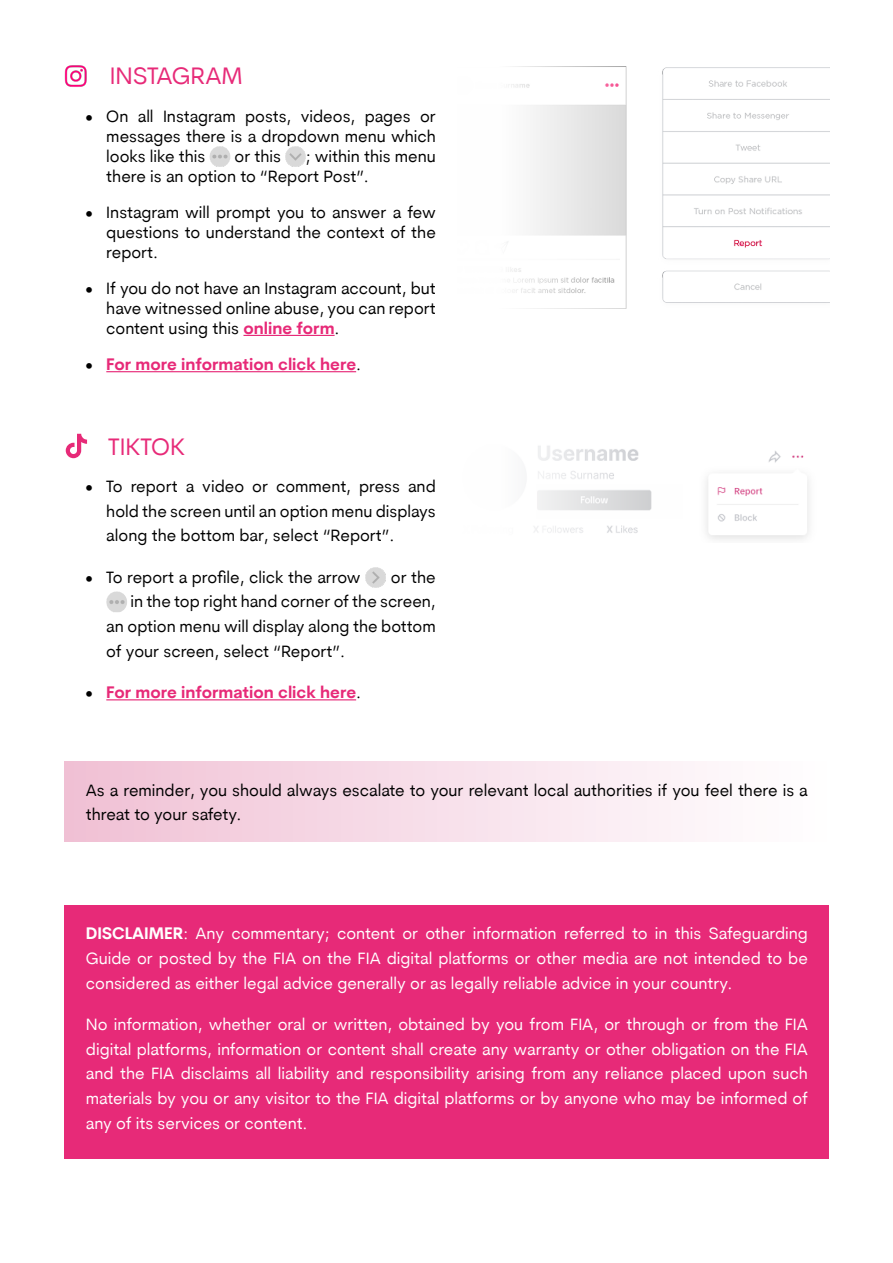
<style>
.page{position:relative;width:893px;height:1263px;background:#fff}
.page>*{position:absolute;margin:0;border:0;box-sizing:border-box;transform-origin:0 0}
.t1{font:24px "Cerebri Sans Pro";color:#e72a78}
.t2{font:16.5px/19.8px "Cerebri Sans Pro";color:#000;text-align:justify}
.t3{font:16.5px/24.8px "Cerebri Sans Pro";color:#fff;text-align:justify}
.t4{font:700 16.5px "Cerebri Sans Pro";color:#e72a78}
.s1{font-weight:700;color:#e72a78}
.s2{font-weight:400;color:#000}
.s3{font-weight:700}
</style>
<div class="page">
<hr style="left:243px;top:335px;width:92px;height:1px;background:#e72a78">
<hr style="left:106px;top:371px;width:250px;height:1px;background:#e72a78">
<img style="left:210px;top:146px;width:20px;height:21px">
<img style="left:285px;top:146px;width:21px;height:21px">
<img style="left:64px;top:65px;width:23px;height:22px">
<img style="left:507px;top:66px;width:322px;height:243px">
<div style="left:65px;top:762px;width:764px;height:79px;background:linear-gradient(to right,#f0c1d5,#fff)"></div>
<div style="left:65px;top:905px;width:764px;height:254px;background:#e72a78"></div>
<hr style="left:106px;top:699px;width:250px;height:1px;background:#e72a78">
<img style="left:365px;top:567px;width:21px;height:21px">
<img style="left:106px;top:591px;width:21px;height:21px">
<svg style="left:66px;top:434px;width:21px;height:24px"></svg>
<img style="left:534px;top:446px;width:275px;height:94px">
<h1 class="t1" style="left:110px;top:60px;width:134px">INSTAGRAM</h1>
<p class="t2" style="left:106px;top:106px;width:331px;text-indent:-21px">• On all Instagram posts, videos, pages or messages there is a dropdown menu which looks like this</p>
<p class="t2" style="left:106px;top:146px;width:331px;text-indent:200px">; within this menu there is an option to “Report Post”.</p>
<p class="t2" style="left:106px;top:202px;width:331px;text-indent:-21px">• Instagram will prompt you to answer a few questions to understand the context of the report.</p>
<p class="t2" style="left:106px;top:278px;width:331px;text-indent:-21px">• If you do not have an Instagram account, but have witnessed online abuse, you can report content using this <span class="s1">online form</span>.</p>
<p class="t4" style="left:85px;top:352px;width:278px"><span class="s2">•</span> For more information click here<span class="s2">.</span></p>
<p class="t2" style="left:234px;top:146px;width:48px">or this</p>
<h1 class="t1" style="left:108px;top:430px;width:78px">TIKTOK</h1>
<p class="t2" style="left:106px;top:473px;width:331px;line-height:24.8px;text-indent:-21px">• To report a video or comment, press and hold the screen until an option menu displays along the bottom bar, select “Report”.</p>
<p class="t2" style="left:85px;top:566px;width:277px">• To report a profile, click the arrow</p>
<p class="t2" style="left:391px;top:566px;width:46px">or the</p>
<p class="t2" style="left:130px;top:591px;width:307px">in the top right hand corner of the screen,</p>
<p class="t2" style="left:106px;top:616px;width:331px">an option menu will display along the bottom</p>
<p class="t2" style="left:106px;top:641px;width:240px">of your screen, select “Report”.</p>
<p class="t4" style="left:85px;top:680px;width:278px"><span class="s2">•</span> For more information click here<span class="s2">.</span></p>
<p class="t2" style="left:86px;top:777px;width:723px;line-height:24.8px">As a reminder, you should always escalate to your relevant local authorities if you feel there is a threat to your safety.</p>
<p class="t3" style="left:86px;top:920px;width:723px"><span class="s3">DISCLAIMER</span>: Any commentary; content or other information referred to in this Safeguarding Guide or posted by the FIA on the FIA digital platforms or other media are not intended to be considered as either legal advice generally or as legally reliable advice in your country.</p>
<p class="t3" style="left:86px;top:1011px;width:724px">No information, whether oral or written, obtained by you from FIA, or through or from the FIA digital platforms, information or content shall create any warranty or other obligation on the FIA and the FIA disclaims all liability and responsibility arising from any reliance placed upon such materials by you or any visitor to the FIA digital platforms or by anyone who may be informed of any of its services or content.</p>
</div>
